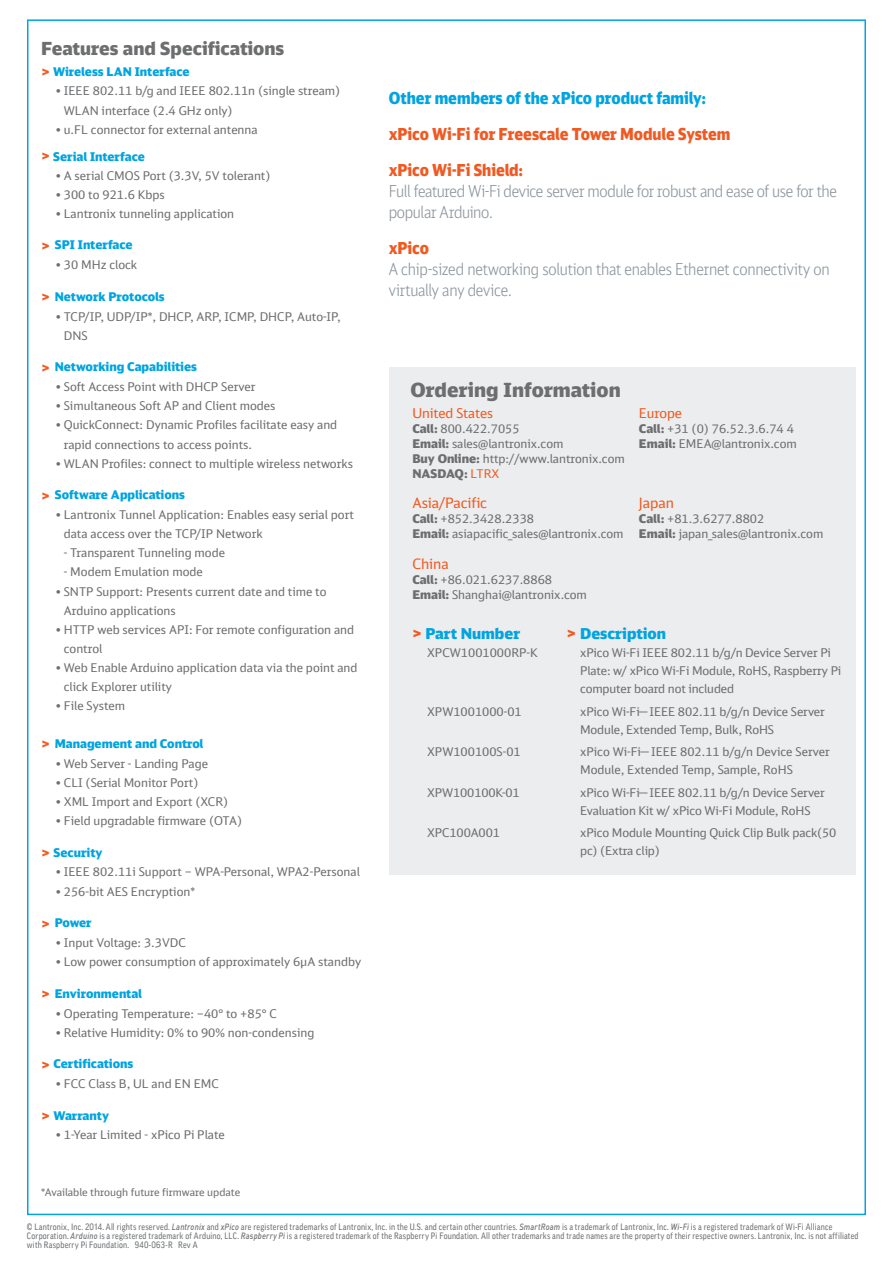
<style>
.page{position:relative;width:893px;height:1263px;background:#fff}
.page>*{position:absolute;margin:0;border:0;box-sizing:border-box;transform-origin:0 0}
.t1{font:900 19.5px "DB Head Alternate";letter-spacing:.005em;color:#6c6e70}
.t2{font:900 18px "DB Head Alternate";color:#6c6e70}
.t3{font:300 16.5px/21px "DB Head Alternate";letter-spacing:-.02em;color:#8e979d;scale:.9 1}
.t4{font:900 16.5px/36px "DB Head Alternate";letter-spacing:-.005em;color:#f05a22;scale:.9 1}
.t5{font:900 16.5px "DB Head Alternate";color:#00a4e0;scale:.9 1}
.t6{font:900 15px "DB Head Alternate";color:#00a4e0}
.t7{font:14.25px "DB Head Alternate";letter-spacing:-.005em;color:#f05a22}
.t8{font:13.5px "DB Head Alternate";letter-spacing:-.005em;color:#f05a22}
.t9{font:12px/19.2px "DB Head Alternate";color:#6c6e70}
.t10{font:900 12px "DB Head Alternate";color:#00a4e0}
.t11{font:10.5px "DB Head Alternate";color:#6c6e70}
.t12{font:9px/9px "Good LF";letter-spacing:.025em;color:#6c6e70;scale:.89 1}
.s1{font-size:15px;color:#f05a22}
.s2{font-weight:900}
.s3{color:#f05a22}
.s4{font-size:16.5px;color:#f05a22}
.s5{font-family:"DIN";font-weight:500;font-style:italic}
</style>
<div class="page">
<div style="left:389px;top:368px;width:466px;height:507px;background:#ecedee"></div>
<h2 class="t2" style="left:41px;top:41px;width:245px">Features and Specifications</h2>
<p class="t10" style="left:41px;top:67px;width:150px"><span class="s1">&gt;</span> Wireless LAN Interface</p>
<p class="t9" style="left:64px;top:81px;width:278px;text-indent:-9px">• IEEE 802.11 b/g and IEEE 802.11n (single stream)<br>WLAN interface (2.4 GHz only)</p>
<p class="t9" style="left:55px;top:120px;width:204px">• u.FL connector for external antenna</p>
<p class="t10" style="left:41px;top:151px;width:105px"><span class="s1">&gt;</span> Serial Interface</p>
<p class="t9" style="left:55px;top:166px;width:217px">• A serial CMOS Port (3.3V, 5V tolerant)</p>
<p class="t9" style="left:55px;top:185px;width:111px">• 300 to 921.6 Kbps</p>
<p class="t9" style="left:55px;top:204px;width:181px">• Lantronix tunneling application</p>
<p class="t10" style="left:41px;top:240px;width:93px"><span class="s1">&gt;</span> SPI Interface</p>
<p class="t9" style="left:55px;top:255px;width:84px">• 30 MHz clock</p>
<p class="t10" style="left:41px;top:291px;width:125px"><span class="s1">&gt;</span> Network Protocols</p>
<p class="t9" style="left:64px;top:306px;width:278px;text-indent:-9px">• TCP/IP, UDP/IP*, DHCP, ARP, ICMP, DHCP, Auto-IP,<br>DNS</p>
<p class="t10" style="left:41px;top:362px;width:157px"><span class="s1">&gt;</span> Networking Capabilities</p>
<p class="t9" style="left:55px;top:377px;width:202px">• Soft Access Point with DHCP Server</p>
<p class="t9" style="left:55px;top:396px;width:222px">• Simultaneous Soft AP and Client modes</p>
<p class="t9" style="left:64px;top:415px;width:275px;text-indent:-9px">• QuickConnect: Dynamic Profiles facilitate easy and rapid connections to access points.</p>
<p class="t9" style="left:55px;top:454px;width:300px">• WLAN Profiles: connect to multiple wireless networks</p>
<p class="t10" style="left:41px;top:490px;width:145px"><span class="s1">&gt;</span> Software Applications</p>
<p class="t9" style="left:64px;top:505px;width:292px;text-indent:-9px">• Lantronix Tunnel Application: Enables easy serial port data access over the TCP/IP Network</p>
<p class="t9" style="left:64px;top:544px;width:163px">- Transparent Tunneling mode</p>
<p class="t9" style="left:64px;top:563px;width:140px">- Modem Emulation mode</p>
<p class="t9" style="left:64px;top:581px;width:264px;text-indent:-9px">• SNTP Support: Presents current date and time to<br>Arduino applications</p>
<p class="t9" style="left:64px;top:620px;width:292px;text-indent:-9px">• HTTP web services API: For remote configuration and control</p>
<p class="t9" style="left:64px;top:658px;width:295px;text-indent:-9px">• Web Enable Arduino application data via the point and click Explorer utility</p>
<p class="t9" style="left:55px;top:696px;width:72px">• File System</p>
<p class="t10" style="left:41px;top:738px;width:164px"><span class="s1">&gt;</span> Management and Control</p>
<p class="t9" style="left:55px;top:753px;width:155px">• Web Server - Landing Page</p>
<p class="t9" style="left:55px;top:773px;width:145px">• CLI (Serial Monitor Port)</p>
<p class="t9" style="left:55px;top:792px;width:175px">• XML Import and Export (XCR)</p>
<p class="t9" style="left:55px;top:811px;width:189px">• Field upgradable firmware (OTA)</p>
<p class="t10" style="left:41px;top:847px;width:63px"><span class="s1">&gt;</span> Security</p>
<p class="t9" style="left:55px;top:862px;width:307px">• IEEE 802.11i Support – WPA-Personal, WPA2-Personal</p>
<p class="t9" style="left:55px;top:881px;width:142px">• 256-bit AES Encryption*</p>
<p class="t10" style="left:41px;top:918px;width:52px"><span class="s1">&gt;</span> Power</p>
<p class="t9" style="left:55px;top:933px;width:133px">• Input Voltage: 3.3VDC</p>
<p class="t9" style="left:55px;top:952px;width:308px">• Low power consumption of approximately 6µA standby</p>
<p class="t10" style="left:41px;top:988px;width:102px"><span class="s1">&gt;</span> Environmental</p>
<p class="t9" style="left:55px;top:1003px;width:224px">• Operating Temperature: –40° to +85° C</p>
<p class="t9" style="left:55px;top:1022px;width:261px">• Relative Humidity: 0% to 90% non-condensing</p>
<p class="t10" style="left:41px;top:1059px;width:94px"><span class="s1">&gt;</span> Certifications</p>
<p class="t9" style="left:55px;top:1074px;width:166px">• FCC Class B, UL and EN EMC</p>
<p class="t10" style="left:41px;top:1111px;width:69px"><span class="s1">&gt;</span> Warranty</p>
<p class="t9" style="left:55px;top:1125px;width:172px">• 1-Year Limited - xPico Pi Plate</p>
<p class="t11" style="left:41px;top:1186px;width:200px">*Available through future firmware update</p>
<h3 class="t5" style="left:389px;top:91px;width:354px">Other members of the xPico product family:</h3>
<h3 class="t4" style="left:389px;top:118px;width:381px">xPico Wi-Fi for Freescale Tower Module System xPico Wi-Fi Shield:</h3>
<h3 class="t3" style="left:389px;top:182px;width:499px">Full featured Wi-Fi device server module for robust and ease of use for the popular Arduino.</h3>
<h3 class="t4" style="left:389px;top:232px;width:46px">xPico</h3>
<h3 class="t3" style="left:389px;top:260px;width:491px">A chip-sized networking solution that enables Ethernet connectivity on virtually any device.</h3>
<h1 class="t1" style="left:410px;top:382px;width:212px">Ordering Information</h1>
<p class="t8" style="left:412px;top:407px;width:82px">United States</p>
<p class="t9" style="left:412px;top:422px;width:214px;line-height:15px"><span class="s2">Call:</span> 800.422.7055<br><span class="s2">Email:</span> sales@lantronix.com<br><span class="s2">Buy Online:</span> http://www.lantronix.com<br><span class="s2">NASDAQ:</span> <span class="s3">LTRX</span></p>
<p class="t7" style="left:412px;top:497px;width:76px">Asia/Pacific</p>
<p class="t9" style="left:412px;top:512px;width:213px;line-height:15px"><span class="s2">Call:</span> +852.3428.2338<br><span class="s2">Email:</span> asiapacific_sales@lantronix.com</p>
<p class="t7" style="left:412px;top:558px;width:38px">China</p>
<p class="t9" style="left:412px;top:573px;width:176px;line-height:15px"><span class="s2">Call:</span> +86.021.6237.8868<br><span class="s2">Email:</span> Shanghai@lantronix.com</p>
<p class="t8" style="left:639px;top:408px;width:45px">Europe</p>
<p class="t9" style="left:639px;top:422px;width:159px;line-height:15px"><span class="s2">Call:</span> +31 (0) 76.52.3.6.74 4<br><span class="s2">Email:</span> EMEA@lantronix.com</p>
<p class="t7" style="left:639px;top:497px;width:36px">Japan</p>
<p class="t9" style="left:639px;top:512px;width:186px;line-height:15px"><span class="s2">Call:</span> +81.3.6277.8802<br><span class="s2">Email:</span> japan_sales@lantronix.com</p>
<p class="t6" style="left:412px;top:627px;width:109px"><span class="s4">&gt;</span> Part Number</p>
<p class="t6" style="left:567px;top:627px;width:101px"><span class="s4">&gt;</span> Description</p>
<p class="t9" style="left:427px;top:643px;width:112px">XPCW1001000RP-K</p>
<p class="t9" style="left:580px;top:644px;width:263px;line-height:18px">xPico Wi-Fi IEEE 802.11 b/g/n Device Server Pi<br>Plate: w/ xPico Wi-Fi Module, RoHS, Raspberry Pi computer board not included</p>
<p class="t9" style="left:427px;top:703px;width:96px">XPW1001000-01</p>
<p class="t9" style="left:580px;top:703px;width:246px;line-height:18px">xPico Wi-Fi— IEEE 802.11 b/g/n Device Server<br>Module, Extended Temp, Bulk, RoHS</p>
<p class="t9" style="left:427px;top:743px;width:95px">XPW100100S-01</p>
<p class="t9" style="left:580px;top:744px;width:251px;line-height:18px">xPico Wi-Fi— IEEE 802.11 b/g/n Device Server<br>Module, Extended Temp, Sample, RoHS</p>
<p class="t9" style="left:427px;top:783px;width:94px">XPW100100K-01</p>
<p class="t9" style="left:580px;top:783px;width:246px;line-height:18px">xPico Wi-Fi— IEEE 802.11 b/g/n Device Server<br>Evaluation Kit w/ xPico Wi-Fi Module, RoHS</p>
<p class="t9" style="left:427px;top:823px;width:74px">XPC100A001</p>
<p class="t9" style="left:580px;top:824px;width:258px;line-height:18px">xPico Module Mounting Quick Clip Bulk pack(50 pc) (Extra clip)</p>
<p class="t12" style="left:27px;top:1223px;width:936px">© Lantronix, Inc. 2014. All rights reserved. <span class="s5">Lantronix</span> and <span class="s5">xPico</span> are registered trademarks of Lantronix, Inc. in the U.S. and certain other countries. <span class="s5">SmartRoam</span> is a trademark of Lantronix, Inc. <span class="s5">Wi-Fi</span> is a registered trademark of Wi-Fi Alliance<br>Corporation. <span class="s5">Arduino</span> is a registered trademark of Arduino, LLC. <span class="s5">Raspberry Pi</span> is a registered trademark of the Raspberry Pi Foundation. All other trademarks and trade names are the property of their respective owners. Lantronix, Inc. is not affiliated with Raspberry Pi Foundation. 940-063-R Rev A</p>
</div>
